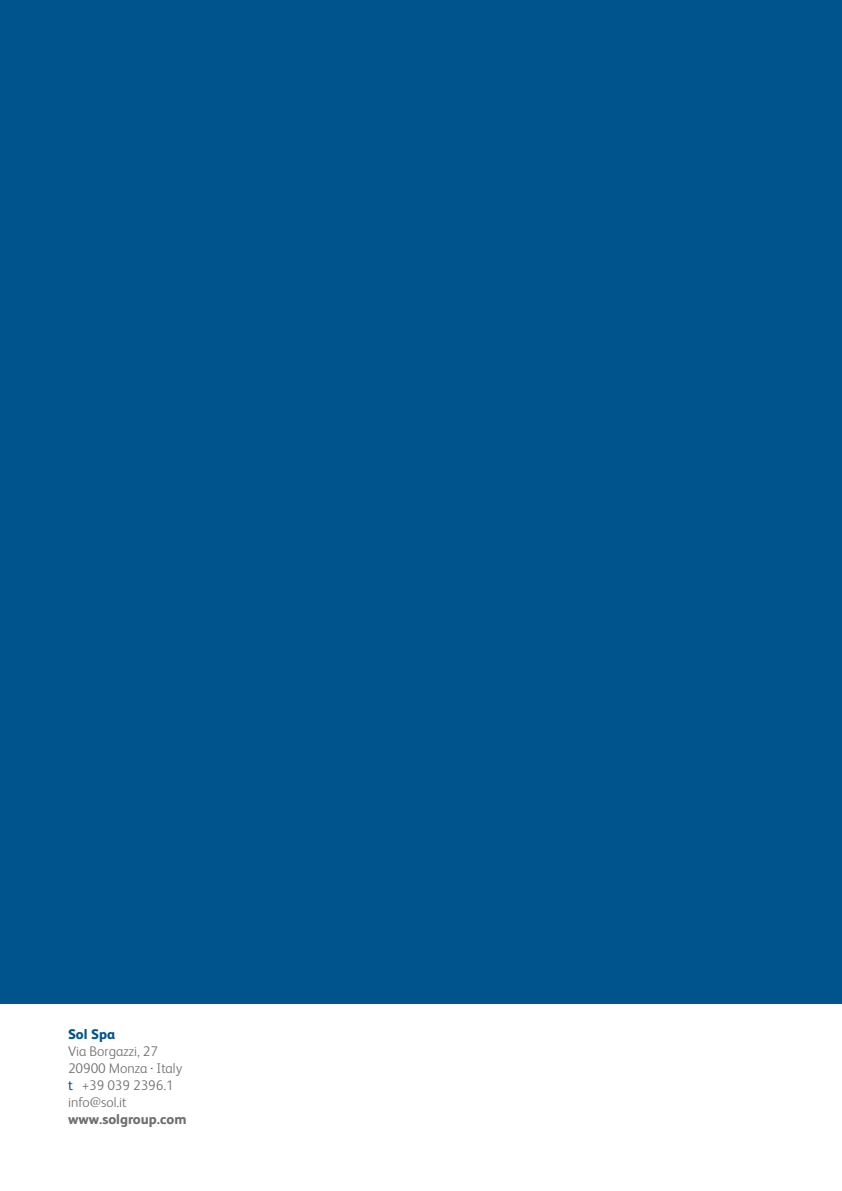
<style>
.page{position:relative;width:842px;height:1191px;background:#fff}
.page>*{position:absolute;margin:0;border:0;box-sizing:border-box;transform-origin:0 0}
.t1{font:300 14px/17px "FS Albert";color:#706f6f}
.t2{font:800 14px "FS Albert";color:#706f6f}
.t3{font:800 14px "FS Albert";color:#00548d}
.s1{font-weight:400;color:#00548d}
</style>
<div class="page">
<div style="left:0;top:0;width:842px;height:1003px;background:#00548d"></div>
<p class="t3" style="left:68px;top:1023px;width:49px">Sol Spa</p>
<p class="t1" style="left:68px;top:1041px;width:116px">Via Borgazzi, 27<br>20900 Monza <sup>.</sup> Italy <span class="s1">t</span> +39 039 2396.1 info@sol.it</p>
<p class="t2" style="left:68px;top:1108px;width:120px">www.solgroup.com</p>
</div>
